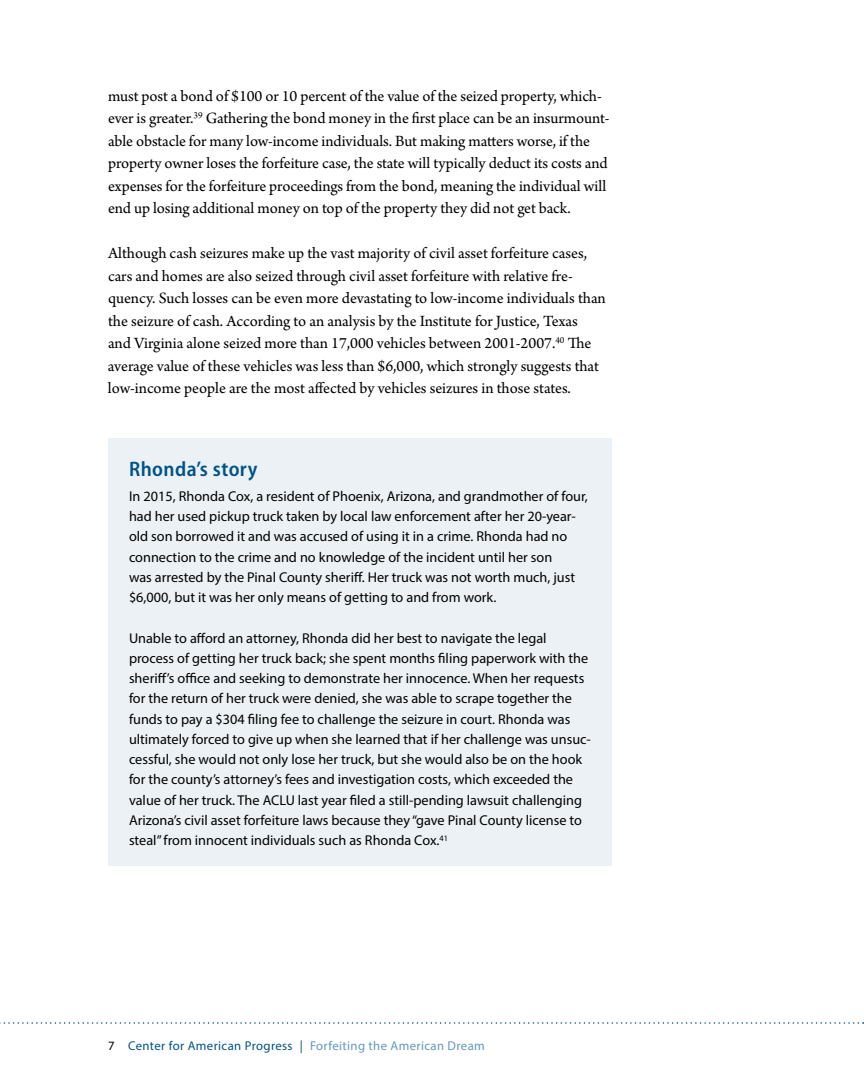
<style>
.page{position:relative;width:864px;height:1080px;background:#fff}
.page>*{position:absolute;margin:0;border:0;box-sizing:border-box;transform-origin:0 0}
.t1{font:600 semi-condensed 21px "Myriad Pro";letter-spacing:.02em;color:#005288}
.t2{font:16.5px/22.5px "Arno Pro";letter-spacing:-.005em;color:#000}
.t3{font:14.25px/20.2px "Myriad Pro";color:#000}
.t4{font:12.75px "Myriad Pro";letter-spacing:.03em;color:#005288}
.s1{color:#000}
.s2{color:#6697b8}
</style>
<div class="page">
<svg style="left:0;top:1022px;width:864px;height:2px"></svg>
<div style="left:108px;top:438px;width:504px;height:428px;background:#ebf1f5"></div>
<p class="t2" style="left:108px;top:85px;width:503px">must post a bond of $100 or 10 percent of the value of the seized property, which&shy;ever is greater.<sup>39</sup> Gathering the bond money in the first place can be an insurmount&shy;able obstacle for many low-income individuals. But making matters worse, if the property owner loses the forfeiture case, the state will typically deduct its costs and expenses for the forfeiture proceedings from the bond, meaning the individual will end up losing additional money on top of the property they did not get back.</p>
<p class="t2" style="left:108px;top:243px;width:499px">Although cash seizures make up the vast majority of civil asset forfeiture cases, cars and homes are also seized through civil asset forfeiture with relative fre&shy;quency. Such losses can be even more devastating to low-income individuals than the seizure of cash. According to an analysis by the Institute for Justice, Texas<br>and Virginia alone seized more than 17,000 vehicles between 2001-2007.<sup>40</sup> The average value of these vehicles was less than $6,000, which strongly suggests that low-income people are the most affected by vehicles seizures in those states.</p>
<h1 class="t1" style="left:129px;top:458px;width:130px">Rhonda’s story</h1>
<p class="t3" style="left:129px;top:486px;width:460px">In 2015, Rhonda Cox, a resident of Phoenix, Arizona, and grandmother of four, had her used pickup truck taken by local law enforcement after her 20-year&shy;old son borrowed it and was accused of using it in a crime. Rhonda had no connection to the crime and no knowledge of the incident until her son<br>was arrested by the Pinal County sheriff. Her truck was not worth much, just $6,000, but it was her only means of getting to and from work.</p>
<p class="t3" style="left:129px;top:628px;width:463px">Unable to afford an attorney, Rhonda did her best to navigate the legal process of getting her truck back; she spent months filing paperwork with the sheriff’s office and seeking to demonstrate her innocence. When her requests for the return of her truck were denied, she was able to scrape together the funds to pay a $304 filing fee to challenge the seizure in court. Rhonda was ultimately forced to give up when she learned that if her challenge was unsuc&shy;cessful, she would not only lose her truck, but she would also be on the hook for the county’s attorney’s fees and investigation costs, which exceeded the value of her truck. The ACLU last year filed a still-pending lawsuit challenging Arizona’s civil asset forfeiture laws because they “gave Pinal County license to steal” from innocent individuals such as Rhonda Cox.<sup>41</sup></p>
<p class="t4" style="left:108px;top:1038px;width:378px"><span class="s1">7</span> Center for American Progress | <span class="s2">Forfeiting the American Dream</span></p>
</div>
